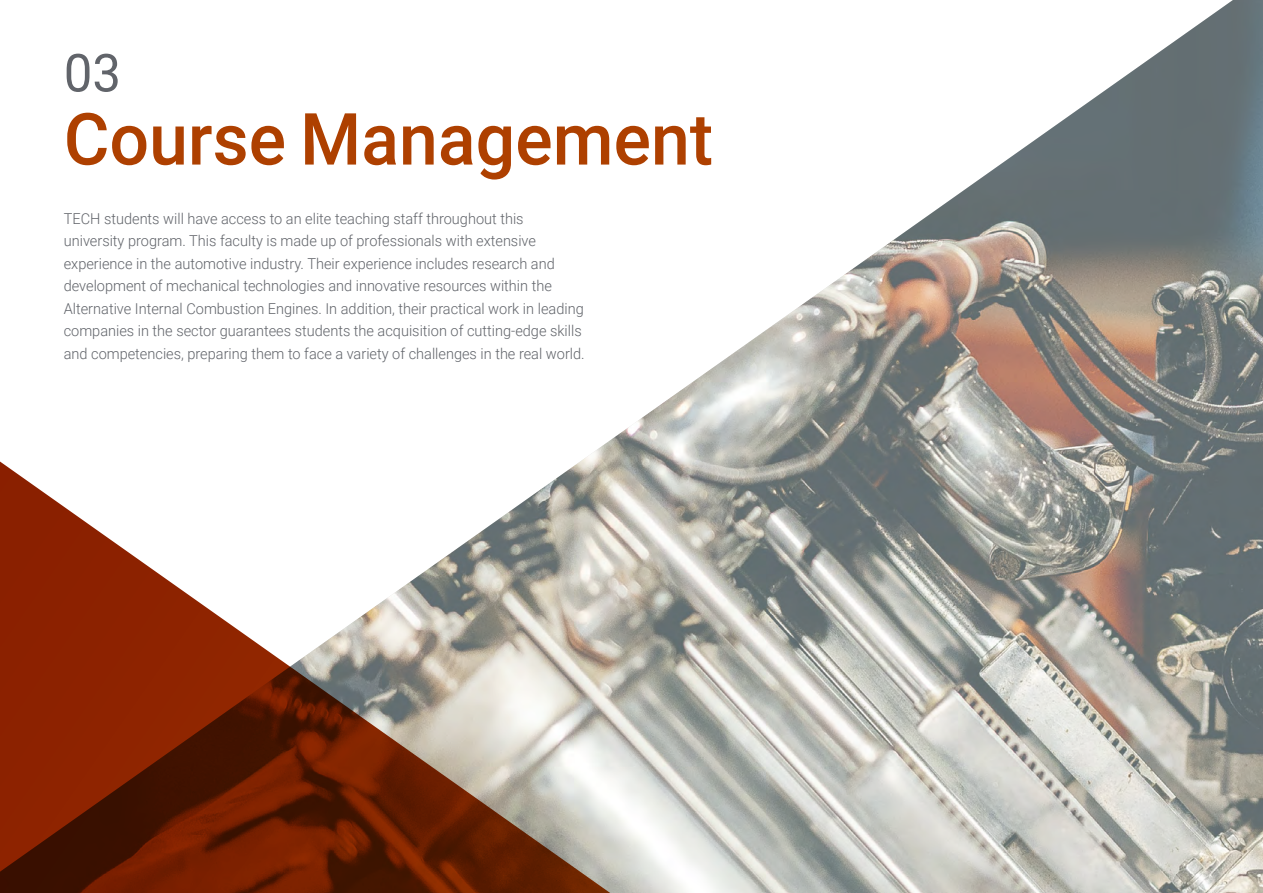
<style>
.page{position:relative;width:1263px;height:893px;background:#fff}
.page>*{position:absolute;margin:0;border:0;box-sizing:border-box;transform-origin:0 0}
.t1{font:500 72px "Roboto";color:#ae4000}
.t2{font:52.5px "Roboto";color:#61646a}
.t3{font:300 15px/22.5px "Roboto";color:#61646a}
</style>
<div class="page">
<img style="left:602px;top:0;width:661px;height:893px">
<svg style="left:0;top:446px;width:640px;height:447px"></svg>
<h2 class="t2" style="left:64px;top:36px;width:59px">03</h2>
<h1 class="t1" style="left:64px;top:89px;width:651px">Course Management</h1>
<p class="t3" style="left:64px;top:207px;width:522px">TECH students will have access to an elite teaching staff throughout this university program. This faculty is made up of professionals with extensive experience in the automotive industry. Their experience includes research and development of mechanical technologies and innovative resources within the Alternative Internal Combustion Engines. In addition, their practical work in leading companies in the sector guarantees students the acquisition of cutting-edge skills and competencies, preparing them to face a variety of challenges in the real world.</p>
</div>
